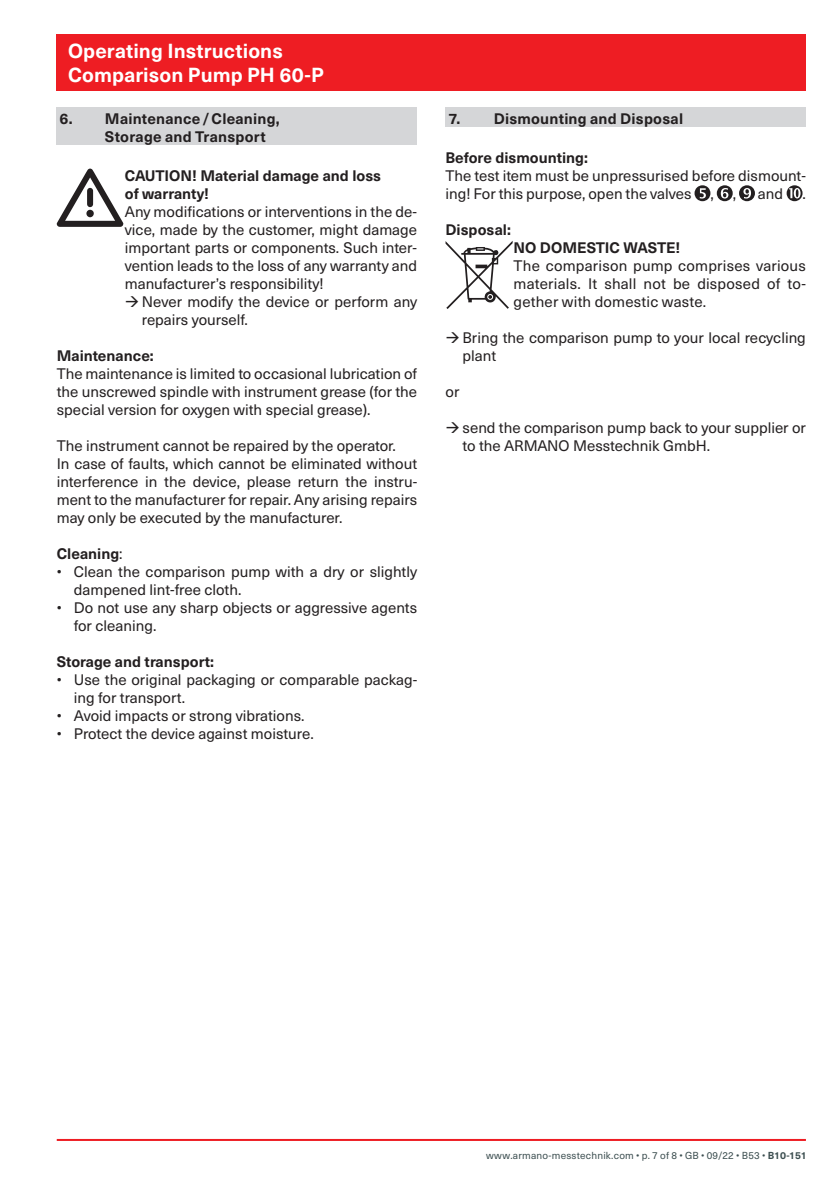
<style>
.page{position:relative;width:840px;height:1191px;background:#fff}
.page>*{position:absolute;margin:0;border:0;box-sizing:border-box;transform-origin:0 0}
.t1{font:700 20px/24px "Neue Haas Unica W1 G";letter-spacing:.005em;color:#fff}
.t2{font:15px/18px "Neue Haas Unica W1 G";color:#231f20}
.t3{font:700 15px/18px "Neue Haas Unica W1 G";color:#231f20}
.t4{font:10px "Neue Haas Unica W1 G";letter-spacing:.02em;color:#3d4f51}
.s1{font-weight:400}
.s2{font-weight:700}
</style>
<div class="page">
<hr style="left:57px;top:1139px;width:748px;height:2px;background:#ee1d23">
<div style="left:57px;top:34px;width:748px;height:57px;background:#ee1d23"></div>
<div style="left:57px;top:108px;width:360px;height:37px;background:#d5d6d8"></div>
<svg style="left:57px;top:169px;width:66px;height:58px"></svg>
<div style="left:86px;top:210px;width:8px;height:7px;background:#231f20;border-radius:50%"></div>
<div style="left:445px;top:108px;width:360px;height:19px;background:#d5d6d8"></div>
<svg style="left:694px;top:185px;width:16px;height:16px"></svg>
<svg style="left:716px;top:185px;width:16px;height:16px"></svg>
<svg style="left:739px;top:185px;width:15px;height:16px"></svg>
<svg style="left:786px;top:185px;width:16px;height:16px"></svg>
<svg style="left:445px;top:241px;width:67px;height:68px"></svg>
<h1 class="t1" style="left:68px;top:38px;width:257px">Operating Instructions<br>Comparison Pump PH 60-P</h1>
<p class="t3" style="left:105px;top:109px;width:176px;text-indent:-45px">6. Maintenance/Cleaning,<br>Storage and Transport</p>
<p class="t3" style="left:125px;top:166px;width:258px">CAUTION! Material damage and loss of warranty!</p>
<p class="t2" style="left:125px;top:202px;width:293px;text-align:justify">Any modifications or interventions in the de&shy;vice, made by the customer, might damage important parts or components. Such inter&shy;vention leads to the loss of any warranty and manufacturer’s responsibility!</p>
<p class="t2" style="left:142px;top:292px;width:276px">Never modify the device or perform any repairs yourself.</p>
<p class="t3" style="left:57px;top:346px;width:98px">Maintenance:</p>
<p class="t2" style="left:57px;top:364px;width:362px;text-align:justify">The maintenance is limited to occasional lubrication of the unscrewed spindle with instrument grease (for the special version for oxygen with special grease).</p>
<p class="t2" style="left:57px;top:436px;width:362px">The instrument cannot be repaired by the operator.<br>In case of faults, which cannot be eliminated without interference in the device, please return the instru&shy;ment to the manufacturer for repair. Any arising repairs may only be executed by the manufacturer.</p>
<p class="t3" style="left:57px;top:544px;width:67px">Cleaning<span class="s1">:</span></p>
<p class="t2" style="left:74px;top:562px;width:345px;text-indent:-17px">• Clean the comparison pump with a dry or slightly dampened lint-free cloth.</p>
<p class="t2" style="left:74px;top:598px;width:344px;text-indent:-17px">• Do not use any sharp objects or aggressive agents for cleaning.</p>
<p class="t3" style="left:57px;top:652px;width:159px">Storage and transport:</p>
<p class="t2" style="left:74px;top:670px;width:345px;text-indent:-17px">• Use the original packaging or comparable packag&shy;ing for transport.</p>
<p class="t2" style="left:57px;top:706px;width:249px">• Avoid impacts or strong vibrations.</p>
<p class="t2" style="left:57px;top:724px;width:258px">• Protect the device against moisture.</p>
<p class="t3" style="left:448px;top:109px;width:236px">7. Dismounting and Disposal</p>
<p class="t3" style="left:445px;top:148px;width:144px">Before dismounting:</p>
<p class="t2" style="left:445px;top:166px;width:362px">The test item must be unpressurised before dismount&shy;ing! For this purpose, open the valves</p>
<p class="t2" style="left:757px;top:184px;width:27px">and</p>
<p class="t2" style="left:802px;top:184px;width:5px">.</p>
<p class="t2" style="left:710px;top:184px;width:5px">,</p>
<p class="t2" style="left:732px;top:184px;width:5px">,</p>
<p class="t3" style="left:445px;top:220px;width:67px">Disposal:</p>
<p class="t3" style="left:513px;top:238px;width:168px">NO DOMESTIC WASTE!</p>
<p class="t2" style="left:513px;top:256px;width:293px;text-align:justify">The comparison pump comprises various materials. It shall not be disposed of to&shy;gether with domestic waste.</p>
<p class="t2" style="left:462px;top:328px;width:344px">Bring the comparison pump to your local recycling plant</p>
<p class="t2" style="left:445px;top:382px;width:15px">or</p>
<p class="t2" style="left:462px;top:418px;width:345px">send the comparison pump back to your supplier or to the ARMANO Messtechnik GmbH.</p>
<p class="t4" style="left:485px;top:1148px;width:322px">www.armano-messtechnik.com • p. 7 of 8 • GB • 09/22 • B53 • <span class="s2">B10-151</span></p>
</div>
